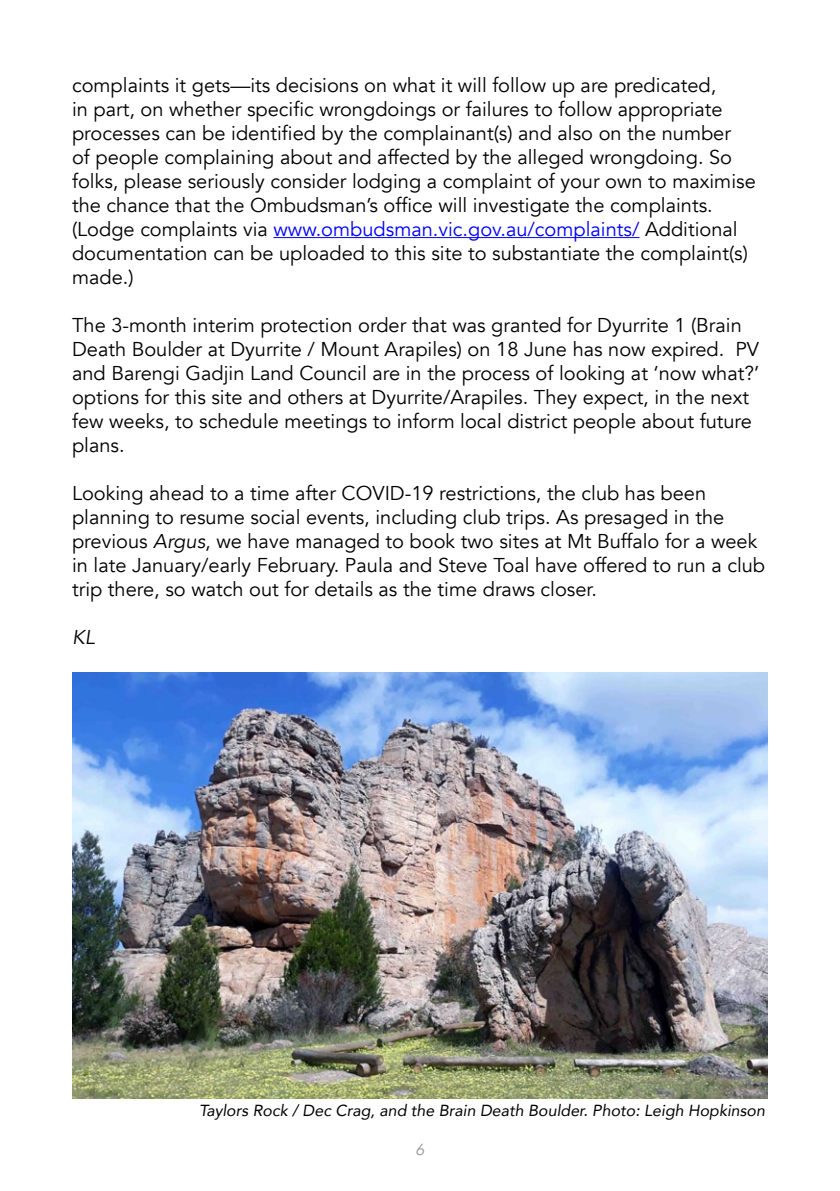
<style>
.page{position:relative;width:840px;height:1191px;background:#fff}
.page>*{position:absolute;margin:0;border:0;box-sizing:border-box;transform-origin:0 0}
.t1{font:20px/24px "Avenir";color:#000}
.t2{font:italic 20px "Avenir";color:#000}
.t3{font:italic 16px "Avenir";color:#000}
.t4{font:italic 16px "Avenir";color:#939598}
.s1{color:#00f}
.s2{font-style:italic}
</style>
<div class="page">
<hr style="left:273px;top:237px;width:366px;height:1px;background:#00f">
<img style="left:72px;top:673px;width:695px;height:425px">
<p class="t1" style="left:72px;top:73px;width:684px">complaints it gets—its decisions on what it will follow up are predicated,<br>in part, on whether specific wrongdoings or failures to follow appropriate processes can be identified by the complainant(s) and also on the number<br>of people complaining about and affected by the alleged wrongdoing. So folks, please seriously consider lodging a complaint of your own to maximise the chance that the Ombudsman’s office will investigate the complaints. (Lodge complaints via <span class="s1">www.ombudsman.vic.gov.au/complaints/</span> Additional documentation can be uploaded to this site to substantiate the complaint(s) made.)</p>
<p class="t1" style="left:72px;top:313px;width:688px">The 3-month interim protection order that was granted for Dyurrite 1 (Brain Death Boulder at Dyurrite / Mount Arapiles) on 18 June has now expired. PV and Barengi Gadjin Land Council are in the process of looking at ‘now what?’ options for this site and others at Dyurrite/Arapiles. They expect, in the next few weeks, to schedule meetings to inform local district people about future plans.</p>
<p class="t1" style="left:72px;top:481px;width:694px">Looking ahead to a time after COVID-19 restrictions, the club has been planning to resume social events, including club trips. As presaged in the previous <span class="s2">Argus</span>, we have managed to book two sites at Mt Buffalo for a week in late January/early February. Paula and Steve Toal have offered to run a club trip there, so watch out for details as the time draws closer.</p>
<p class="t2" style="left:72px;top:625px;width:24px">KL</p>
<p class="t3" style="left:199px;top:1100px;width:567px">Taylors Rock / Dec Crag, and the Brain Death Boulder. Photo: Leigh Hopkinson</p>
<p class="t4" style="left:415px;top:1139px;width:10px">6</p>
</div>
